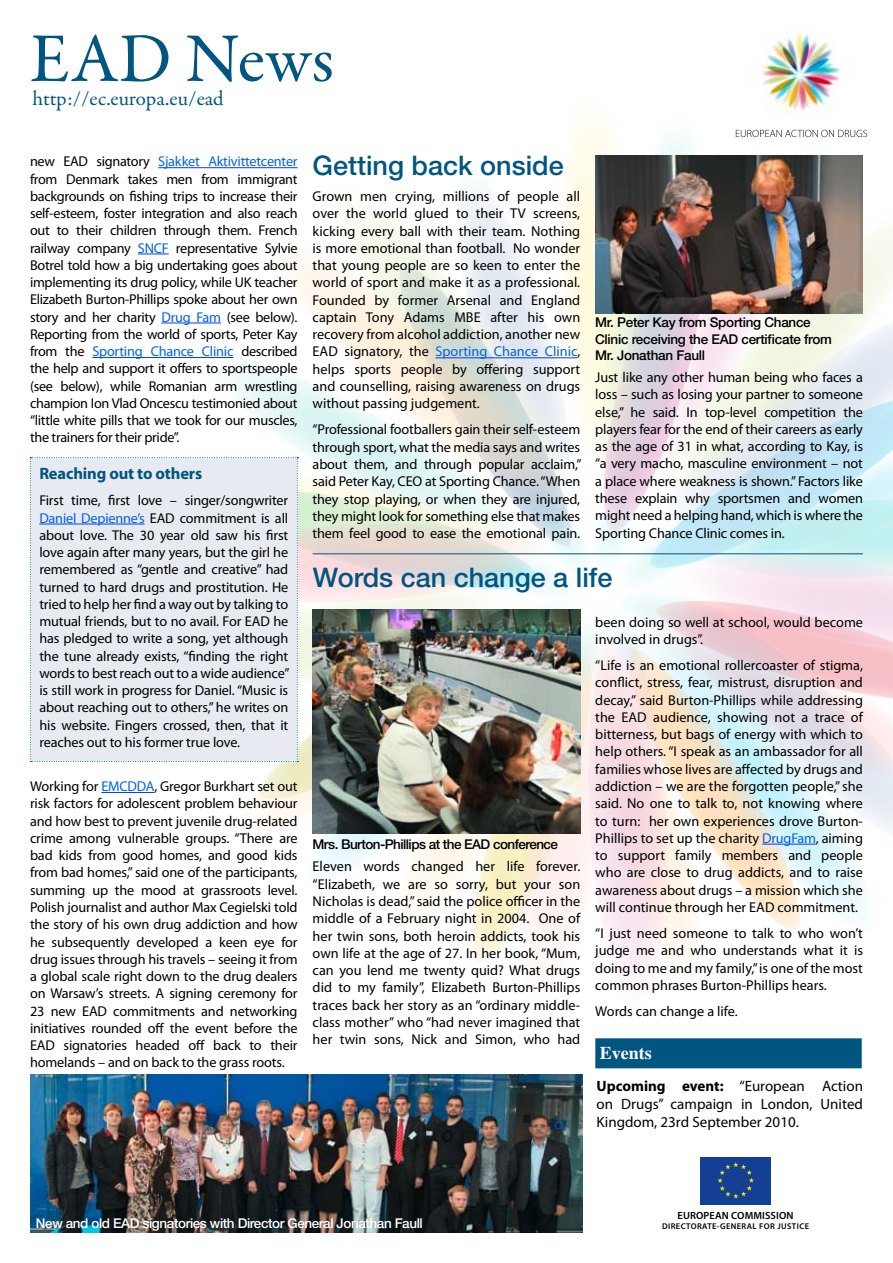
<style>
.page{position:relative;width:893px;height:1263px;background:#fff}
.page>*{position:absolute;margin:0;border:0;box-sizing:border-box;transform-origin:0 0}
.t1{font:70.05px "Garamond Premr Pro";letter-spacing:.01em;color:#005680}
.t2{font:500 27px "Helvetica Neue LT Pro";color:#005680}
.t3{font:21px "Garamond Premr Pro";color:#005680}
.t4{font:700 18px "Times";color:#fff}
.t5{font:700 16.5px "Myriad Pro";letter-spacing:-.01em;color:#005680}
.t6{font:15px/18px "Myriad Pro";color:#000;text-align:justify}
.t7{font:14.25px/17.2px "Myriad Pro";letter-spacing:-.01em;color:#000;text-align:justify}
.t8{font:500 13.5px/16.5px "Helvetica Neue LT Pro";letter-spacing:-.02em;color:#000}
.t9{font:500 13.5px "Helvetica Neue LT Pro";letter-spacing:-.03em;color:#fff}
.t10{font:500 13.5px "Helvetica Neue LT Pro";letter-spacing:-.04em;color:#000}
.t11{font:600 10.5px "Myriad Pro";letter-spacing:.01em;color:#000}
.t12{font:600 8.4px "Myriad Pro";letter-spacing:.05em;color:#000}
.s1{color:#0064e6}
.s2{font-weight:700}
</style>
<div class="page">
<img style="left:29px;top:122px;width:864px;height:857px">
<svg style="left:736px;top:130px;width:131px;height:7px"></svg>
<img style="left:762px;top:30px;width:79px;height:81px">
<hr style="left:313px;top:553px;width:550px;height:1px;background:#005680">
<div style="left:595px;top:1038px;width:267px;height:30px;background:#005680"></div>
<hr style="left:435px;top:357px;width:142px;height:1px;background:#0039ff">
<img style="left:30px;top:1075px;width:552px;height:158px">
<div style="left:700px;top:1157px;width:71px;height:47px;background:#134094"></div>
<svg style="left:717px;top:1162px;width:37px;height:36px"></svg>
<hr style="left:158px;top:167px;width:140px;height:1px;background:#0039ff">
<hr style="left:138px;top:254px;width:31px;height:1px;background:#0039ff">
<hr style="left:161px;top:323px;width:60px;height:1px;background:#0039ff">
<hr style="left:92px;top:357px;width:141px;height:1px;background:#0039ff">
<hr style="left:101px;top:792px;width:53px;height:1px;background:#0039ff">
<div style="left:30px;top:457px;width:268px;height:305px;background:#e7eaf1"></div>
<hr style="left:39px;top:524px;width:106px;height:1px;background:#0039ff">
<img style="left:596px;top:156px;width:267px;height:158px">
<hr style="left:762px;top:844px;width:54px;height:1px;background:#0039ff">
<img style="left:313px;top:610px;width:267px;height:224px">
<h1 class="t1" style="left:30px;top:16px;width:306px">EAD News</h1>
<h3 class="t3" style="left:33px;top:86px;width:193px">http://ec.europa.eu/ead</h3>
<p class="t7" style="left:30px;top:153px;width:269px">new EAD signatory <span class="s1">Sjakket Aktivittetcenter </span>from Denmark takes men from immigrant backgrounds on fishing trips to increase their self-esteem, foster integration and also reach out to their children through them. French railway company <span class="s1">SNCF</span> representative Sylvie Botrel told how a big undertaking goes about implementing its drug policy, while UK teacher Elizabeth Burton-Phillips spoke about her own story and her charity <span class="s1">Drug Fam</span> (see below).<br>Reporting from the world of sports, Peter Kay from the <span class="s1">Sporting Chance Clinic</span> described the help and support it offers to sportspeople (see below), while Romanian arm wrestling champion Ion Vlad Oncescu testimonied about “little white pills that we took for our muscles, the trainers for their pride”.</p>
<p class="t5" style="left:39px;top:463px;width:164px">Reaching out to others</p>
<p class="t7" style="left:39px;top:492px;width:252px">First time, first love – singer/songwriter <span class="s1">Daniel Depienne’s</span> EAD commitment is all about love. The 30 year old saw his first love again after many years, but the girl he remembered as “gentle and creative” had turned to hard drugs and prostitution. He tried to help her find a way out by talking to mutual friends, but to no avail. For EAD he has pledged to write a song, yet although the tune already exists, “finding the right words to best reach out to a wide audience” is still work in progress for Daniel. “Music is about reaching out to others,” he writes on his website. Fingers crossed, then, that it reaches out to his former true love.</p>
<p class="t7" style="left:30px;top:777px;width:269px">Working for <span class="s1">EMCDDA</span>, Gregor Burkhart set out risk factors for adolescent problem behaviour and how best to prevent juvenile drug-related crime among vulnerable groups. “There are bad kids from good homes, and good kids from bad homes,” said one of the participants, summing up the mood at grassroots level.<br>Polish journalist and author Max Cegielski told the story of his own drug addiction and how he subsequently developed a keen eye for drug issues through his travels – seeing it from a global scale right down to the drug dealers on Warsaw’s streets. A signing ceremony for 23 new EAD commitments and networking initiatives rounded off the event before the EAD signatories headed off back to their homelands – and on back to the grass roots.</p>
<h2 class="t2" style="left:313px;top:149px;width:253px">Getting back onside</h2>
<p class="t7" style="left:313px;top:187px;width:269px">Grown men crying, millions of people all over the world glued to their TV screens, kicking every ball with their team. Nothing is more emotional than football. No wonder that young people are so keen to enter the world of sport and make it as a professional.<br>Founded by former Arsenal and England captain Tony Adams MBE after his own recovery from alcohol addiction, another new EAD signatory, the <span class="s1">Sporting Chance Clinic</span>, helps sports people by offering support and counselling, raising awareness on drugs without passing judgement.</p>
<p class="t7" style="left:313px;top:421px;width:270px">“Professional footballers gain their self-esteem through sport, what the media says and writes about them, and through popular acclaim,” said Peter Kay, CEO at Sporting Chance. “When they stop playing, or when they are injured, they might look for something else that makes them feel good to ease the emotional pain.</p>
<h2 class="t2" style="left:313px;top:561px;width:301px">Words can change a life</h2>
<p class="t8" style="left:595px;top:314px;width:238px">Mr. Peter Kay from Sporting Chance<br>Clinic receiving the EAD certificate from<br>Mr. Jonathan Faull</p>
<p class="t7" style="left:595px;top:369px;width:269px">Just like any other human being who faces a loss – such as losing your partner to someone else,” he said. In top-level competition the players fear for the end of their careers as early as the age of 31 in what, according to Kay, is “a very macho, masculine environment – not a place where weakness is shown.” Factors like these explain why sportsmen and women might need a helping hand, which is where the Sporting Chance Clinic comes in.</p>
<p class="t10" style="left:312px;top:836px;width:247px">Mrs. Burton-Phillips at the EAD conference</p>
<p class="t7" style="left:313px;top:858px;width:269px">Eleven words changed her life forever. “Elizabeth, we are so sorry, but your son Nicholas is dead,” said the police officer in the middle of a February night in 2004. One of her twin sons, both heroin addicts, took his own life at the age of 27. In her book, “Mum, can you lend me twenty quid? What drugs did to my family”, Elizabeth Burton-Phillips traces back her story as an “ordinary middle&shy;class mother” who “had never imagined that her twin sons, Nick and Simon, who had</p>
<p class="t7" style="left:595px;top:613px;width:269px">been doing so well at school, would become involved in drugs”.</p>
<p class="t7" style="left:595px;top:656px;width:269px">“Life is an emotional rollercoaster of stigma, conflict, stress, fear, mistrust, disruption and decay,” said Burton-Phillips while addressing the EAD audience, showing not a trace of bitterness, but bags of energy with which to help others. “I speak as an ambassador for all families whose lives are affected by drugs and addiction – we are the forgotten people,” she said. No one to talk to, not knowing where to turn: her own experiences drove Burton-Phillips to set up the charity <span class="s1">DrugFam</span>, aiming to support family members and people who are close to drug addicts, and to raise awareness about drugs – a mission which she will continue through her EAD commitment.</p>
<p class="t7" style="left:595px;top:924px;width:269px">“I just need someone to talk to who won’t judge me and who understands what it is doing to me and my family,” is one of the most common phrases Burton-Phillips hears.</p>
<p class="t7" style="left:595px;top:1002px;width:144px">Words can change a life.</p>
<p class="t4" style="left:600px;top:1043px;width:54px">Events</p>
<p class="t6" style="left:597px;top:1077px;width:268px"><span class="s2">Upcoming event:</span> “European Action on Drugs” campaign in London, United Kingdom, 23rd September 2010.</p>
<p class="t9" style="left:36px;top:1215px;width:388px">New and old EAD signatories with Director General Jonathan Faull</p>
<p class="t11" style="left:677px;top:1209px;width:117px">EUROPEAN COMMISSION</p>
<p class="t12" style="left:662px;top:1221px;width:149px">DIRECTORATE-GENERAL FOR JUSTICE</p>
</div>
